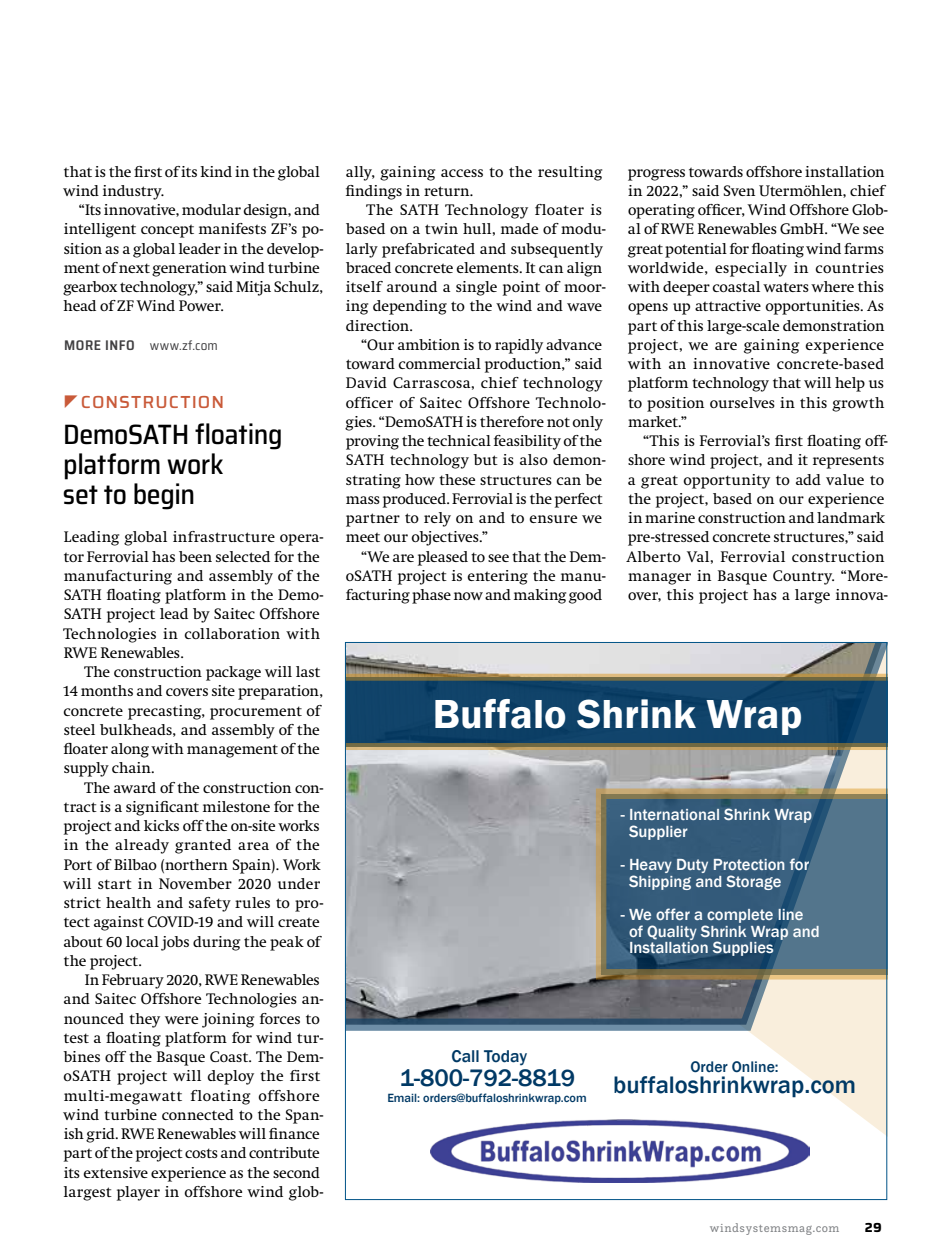
<style>
.page{position:relative;width:945px;height:1260px;background:#fff}
.page>*{position:absolute;margin:0;border:0;box-sizing:border-box;transform-origin:0 0}
.t1{font:600 42px "Franklin Got ITC";color:#fff}
.t2{font:500 semi-condensed 28px/29.8px "Saira";letter-spacing:-.01em;color:#000}
.t3{font:500 24.5px "Franklin Gothic";color:#003965}
.t4{font:500 17.5px "Saira";letter-spacing:.055em;color:#c95a39}
.t5{font:500 17.5px "Franklin Gothic";color:#003965}
.t6{font:500 16.62px/16.6px "Franklin Gothic";color:#fff}
.t7{font:15.75px/19.2px "Swift";color:#000}
.t8{font:500 15.75px "Franklin Gothic";color:#003965}
.t9{font:semi-condensed 13.12px "Saira";letter-spacing:.03em;color:#414042}
.t10{font:700 13.12px "Saira";color:#000}
.t11{font:500 12.25px "Franklin Gothic";color:#003965}
.t12{font:12.25px "Questa Slab";letter-spacing:.05em;color:#808285}
.s1{font-weight:600;font-size:14px}
</style>
<div class="page">
<svg style="left:579px;top:1033px;width:306px;height:150px"></svg>
<svg style="left:347px;top:644px;width:538px;height:389px;background:#acaeb1"></svg>
<svg style="left:596px;top:789px;width:289px;height:191px;background:#496679"></svg>
<svg style="left:347px;top:674px;width:538px;height:76px;background:#274d64"></svg>
<img style="left:430px;top:1119px;width:379px;height:63px">
<p class="t7" style="left:64px;top:162px;width:258px">that is the first of its kind in the global wind industry.</p>
<p class="t7" style="left:63px;top:201px;width:261px;text-indent:15px">“Its innovative, modular design, and intelligent concept manifests ZF’s po&shy;sition as a global leader in the develop&shy;ment of next generation wind turbine gearbox technology,” said Mitja Schulz, head of ZF Wind Power.</p>
<p class="t9" style="left:64px;top:336px;width:155px"><span class="s1">MORE INFO</span> www.zf.com</p>
<p class="t4" style="left:81px;top:388px;width:145px">CONSTRUCTION</p>
<h2 class="t2" style="left:63px;top:419px;width:221px">DemoSATH floating platform work<br>set to begin</h2>
<p class="t7" style="left:63px;top:528px;width:261px">Leading global infrastructure opera&shy;tor Ferrovial has been selected for the manufacturing and assembly of the SATH floating platform in the Demo-SATH project lead by Saitec Offshore Technologies in collaboration with RWE Renewables.</p>
<p class="t7" style="left:62px;top:663px;width:262px;text-indent:22px">The construction package will last 14 months and covers site preparation, concrete precasting, procurement of steel bulkheads, and assembly of the floater along with management of the supply chain.</p>
<p class="t7" style="left:64px;top:778px;width:261px;text-indent:21px">The award of the construction con&shy;tract is a significant milestone for the project and kicks off the on-site works in the already granted area of the Port of Bilbao (northern Spain). Work will start in November 2020 under strict health and safety rules to pro&shy;tect against COVID-19 and will create about 60 local jobs during the peak of the project.</p>
<p class="t7" style="left:64px;top:971px;width:261px;text-indent:21px">In February 2020, RWE Renewables and Saitec Offshore Technologies an&shy;nounced they were joining forces to test a floating platform for wind tur&shy;bines off the Basque Coast. The Dem&shy;oSATH project will deploy the first multi-megawatt floating offshore wind turbine connected to the Span&shy;ish grid. RWE Renewables will finance part of the project costs and contribute its extensive experience as the second largest player in offshore wind glob-</p>
<p class="t7" style="left:346px;top:162px;width:258px">ally, gaining access to the resulting findings in return.</p>
<p class="t7" style="left:346px;top:201px;width:261px;text-indent:21px">The SATH Technology floater is based on a twin hull, made of modu&shy;larly prefabricated and subsequently braced concrete elements. It can align itself around a single point of moor&shy;ing depending to the wind and wave direction.</p>
<p class="t7" style="left:346px;top:335px;width:261px;text-indent:15px">“Our ambition is to rapidly advance toward commercial production,” said David Carrascosa, chief technology officer of Saitec Offshore Technolo&shy;gies. “DemoSATH is therefore not only proving the technical feasibility of the SATH technology but is also demon&shy;strating how these structures can be mass produced. Ferrovial is the perfect partner to rely on and to ensure we meet our objectives.”</p>
<p class="t7" style="left:346px;top:547px;width:261px;text-align:justify;text-indent:15px">“We are pleased to see that the Dem&shy;oSATH project is entering the manu&shy;facturing phase now and making good</p>
<p class="t7" style="left:628px;top:162px;width:261px">progress towards offshore installation in 2022,” said Sven Utermöhlen, chief operating officer, Wind Offshore Glob&shy;al of RWE Renewables GmbH. “We see great potential for floating wind farms worldwide, especially in countries with deeper coastal waters where this opens up attractive opportunities. As part of this large-scale demonstration project, we are gaining experience with an innovative concrete-based platform technology that will help us to position ourselves in this growth market.”</p>
<p class="t7" style="left:627px;top:432px;width:262px;text-indent:16px">“This is Ferrovial’s first floating off&shy;shore wind project, and it represents a great opportunity to add value to the project, based on our experience in marine construction and landmark pre-stressed concrete structures,” said Alberto Val, Ferrovial construction manager in Basque Country. “More&shy;over, this project has a large innova-</p>
<h1 class="t1" style="left:433px;top:690px;width:371px">Buffalo Shrink Wrap</h1>
<p class="t6" style="left:629px;top:807px;width:185px;text-indent:-8px">- International Shrink Wrap<br>Supplier</p>
<p class="t6" style="left:629px;top:857px;width:182px;text-indent:-8px">- Heavy Duty Protection for<br>Shipping and Storage</p>
<p class="t6" style="left:629px;top:907px;width:192px;text-indent:-8px">- We offer a complete line of Quality Shrink Wrap and<br>Installation Supplies</p>
<p class="t5" style="left:452px;top:1045px;width:77px">Call Today</p>
<h3 class="t3" style="left:400px;top:1063px;width:177px">1-800-792-8819</h3>
<p class="t11" style="left:387px;top:1090px;width:201px">Email: orders@buffaloshrinkwrap.com</p>
<p class="t8" style="left:690px;top:1057px;width:90px">Order Online:</p>
<h3 class="t3" style="left:613px;top:1070px;width:244px">buffaloshrinkwrap.com</h3>
<p class="t12" style="left:710px;top:1220px;width:131px">windsystemsmag.com</p>
<p class="t10" style="left:865px;top:1218px;width:19px">29</p>
</div>
